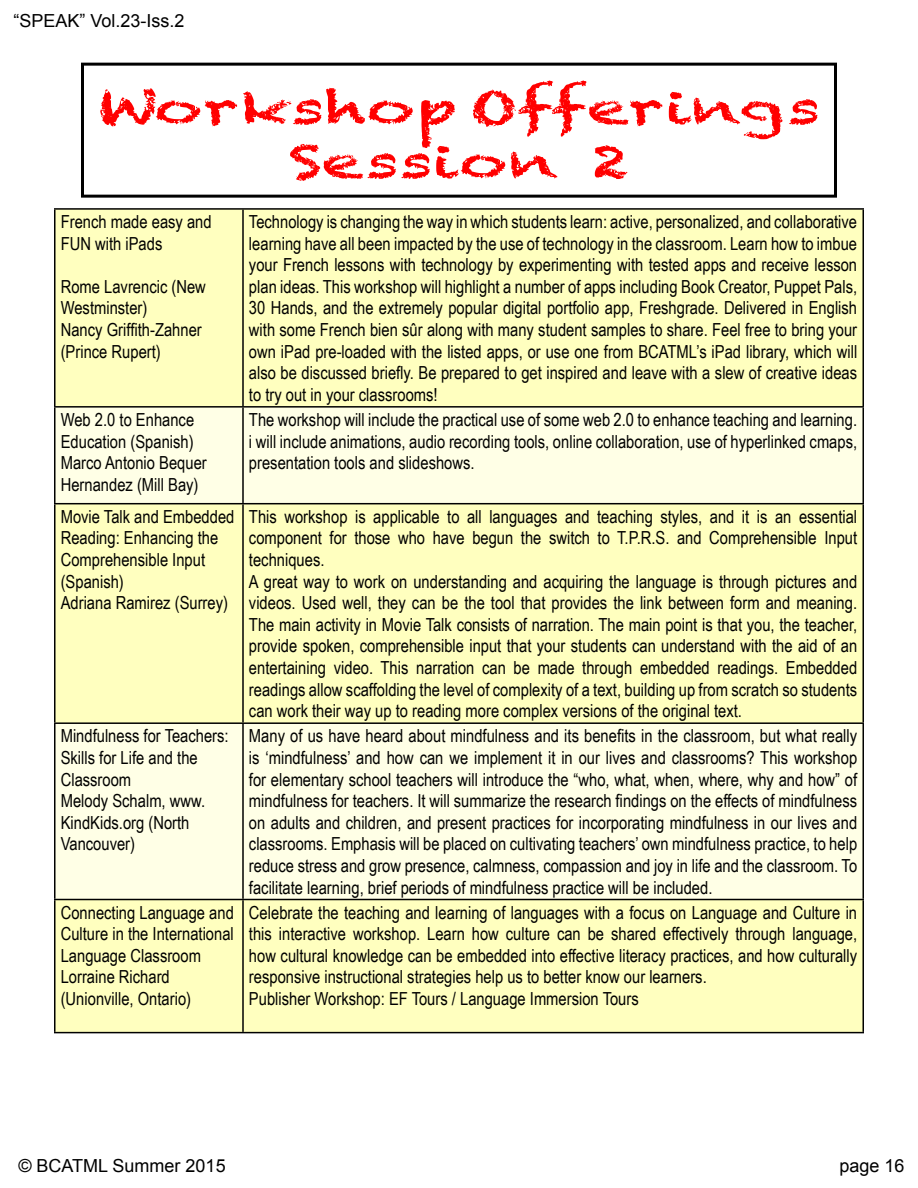
<style>
.page{position:relative;width:918px;height:1188px;background:#fff}
.page>*{position:absolute;margin:0;border:0;box-sizing:border-box;transform-origin:0 0}
.t1{font:45px/54px "Chalkduster";color:#f00;text-align:center;scale:1.49 1}
.t2{font:18px/21.6px "Arial Narrow";color:#000}
.t3{font:18px "Arial";color:#000}
</style>
<div class="page">
<div style="left:56px;top:210px;width:806px;height:822px;background:#ffffbf"></div>
<svg style="left:56px;top:408px;width:806px;height:491px;background:#fefed4"></svg>
<hr style="left:54px;top:208px;width:189px;height:2px;background:#000">
<hr style="left:54px;top:210px;width:2px;height:196px;background:#000">
<hr style="left:243px;top:208px;width:621px;height:2px;background:#000">
<hr style="left:242px;top:210px;width:2px;height:196px;background:#000">
<hr style="left:862px;top:210px;width:2px;height:196px;background:#000">
<hr style="left:54px;top:406px;width:189px;height:2px;background:#000">
<hr style="left:54px;top:408px;width:2px;height:95px;background:#000">
<hr style="left:243px;top:406px;width:621px;height:2px;background:#000">
<hr style="left:242px;top:408px;width:2px;height:95px;background:#000">
<hr style="left:862px;top:408px;width:2px;height:95px;background:#000">
<hr style="left:54px;top:503px;width:189px;height:1px;background:#000">
<hr style="left:54px;top:504px;width:2px;height:218px;background:#000">
<hr style="left:243px;top:503px;width:621px;height:1px;background:#000">
<hr style="left:242px;top:504px;width:2px;height:218px;background:#000">
<hr style="left:862px;top:504px;width:2px;height:218px;background:#000">
<hr style="left:54px;top:722px;width:189px;height:2px;background:#000">
<hr style="left:54px;top:724px;width:2px;height:175px;background:#000">
<hr style="left:243px;top:722px;width:621px;height:2px;background:#000">
<hr style="left:242px;top:724px;width:2px;height:175px;background:#000">
<hr style="left:862px;top:724px;width:2px;height:175px;background:#000">
<hr style="left:54px;top:899px;width:189px;height:1px;background:#000">
<hr style="left:54px;top:900px;width:2px;height:132px;background:#000">
<hr style="left:243px;top:899px;width:621px;height:1px;background:#000">
<hr style="left:242px;top:900px;width:2px;height:132px;background:#000">
<hr style="left:862px;top:900px;width:2px;height:132px;background:#000">
<hr style="left:54px;top:1032px;width:189px;height:1px;background:#000">
<hr style="left:243px;top:1032px;width:621px;height:1px;background:#000">
<div style="left:81px;top:63px;width:756px;height:135px;border:3px solid #000"></div>
<p class="t3" style="left:14px;top:8px;width:173px">“SPEAK” Vol.23-Iss.2</p>
<h1 class="t1" style="left:98px;top:81px;width:487px">Workshop Offerings<br>Session 2</h1>
<p class="t2" style="left:61px;top:210px;width:152px">French made easy and<br>FUN with iPads</p>
<p class="t2" style="left:61px;top:275px;width:147px">Rome Lavrencic (New<br>Westminster)<br>Nancy Griffith-Zahner (Prince Rupert)</p>
<p class="t2" style="left:249px;top:210px;width:610px;text-align:justify">Technology is changing the way in which students learn: active, personalized, and collaborative learning have all been impacted by the use of technology in the classroom. Learn how to imbue your French lessons with technology by experimenting with tested apps and receive lesson plan ideas. This workshop will highlight a number of apps including Book Creator, Puppet Pals, 30 Hands, and the extremely popular digital portfolio app, Freshgrade. Delivered in English with some French bien sûr along with many student samples to share. Feel free to bring your own iPad pre-loaded with the listed apps, or use one from BCATML’s iPad library, which will also be discussed briefly. Be prepared to get inspired and leave with a slew of creative ideas to try out in your classrooms!</p>
<p class="t2" style="left:61px;top:408px;width:148px">Web 2.0 to Enhance<br>Education (Spanish)<br>Marco Antonio Bequer<br>Hernandez (Mill Bay)</p>
<p class="t2" style="left:249px;top:408px;width:610px;text-align:justify">The workshop will include the practical use of some web 2.0 to enhance teaching and learning. i will include animations, audio recording tools, online collaboration, use of hyperlinked cmaps, presentation tools and slideshows.</p>
<p class="t2" style="left:61px;top:505px;width:175px">Movie Talk and Embedded<br>Reading: Enhancing the<br>Comprehensible Input (Spanish)<br>Adriana Ramirez (Surrey)</p>
<p class="t2" style="left:249px;top:505px;width:610px">This workshop is applicable to all languages and teaching styles, and it is an essential component for those who have begun the switch to T.P.R.S. and Comprehensible Input techniques.<br>A great way to work on understanding and acquiring the language is through pictures and videos. Used well, they can be the tool that provides the link between form and meaning.<br>The main activity in Movie Talk consists of narration. The main point is that you, the teacher, provide spoken, comprehensible input that your students can understand with the aid of an entertaining video. This narration can be made through embedded readings. Embedded readings allow scaffolding the level of complexity of a text, building up from scratch so students can work their way up to reading more complex versions of the original text.</p>
<p class="t2" style="left:61px;top:725px;width:169px">Mindfulness for Teachers:<br>Skills for Life and the<br>Classroom<br>Melody Schalm, www.<br>KindKids.org (North<br>Vancouver)</p>
<p class="t2" style="left:249px;top:725px;width:610px;text-align:justify">Many of us have heard about mindfulness and its benefits in the classroom, but what really is ‘mindfulness’ and how can we implement it in our lives and classrooms? This workshop for elementary school teachers will introduce the “who, what, when, where, why and how” of mindfulness for teachers. It will summarize the research findings on the effects of mindfulness on adults and children, and present practices for incorporating mindfulness in our lives and classrooms. Emphasis will be placed on cultivating teachers’ own mindfulness practice, to help reduce stress and grow presence, calmness, compassion and joy in life and the classroom. To facilitate learning, brief periods of mindfulness practice will be included.</p>
<p class="t2" style="left:61px;top:901px;width:175px">Connecting Language and<br>Culture in the International<br>Language Classroom<br>Lorraine Richard (Unionville, Ontario)</p>
<p class="t2" style="left:249px;top:901px;width:610px">Celebrate the teaching and learning of languages with a focus on Language and Culture in this interactive workshop. Learn how culture can be shared effectively through language, how cultural knowledge can be embedded into effective literacy practices, and how culturally responsive instructional strategies help us to better know our learners.<br>Publisher Workshop: EF Tours / Language Immersion Tours</p>
<p class="t3" style="left:18px;top:1154px;width:209px">© BCATML Summer 2015</p>
<p class="t3" style="left:839px;top:1154px;width:67px">page 16</p>
</div>
